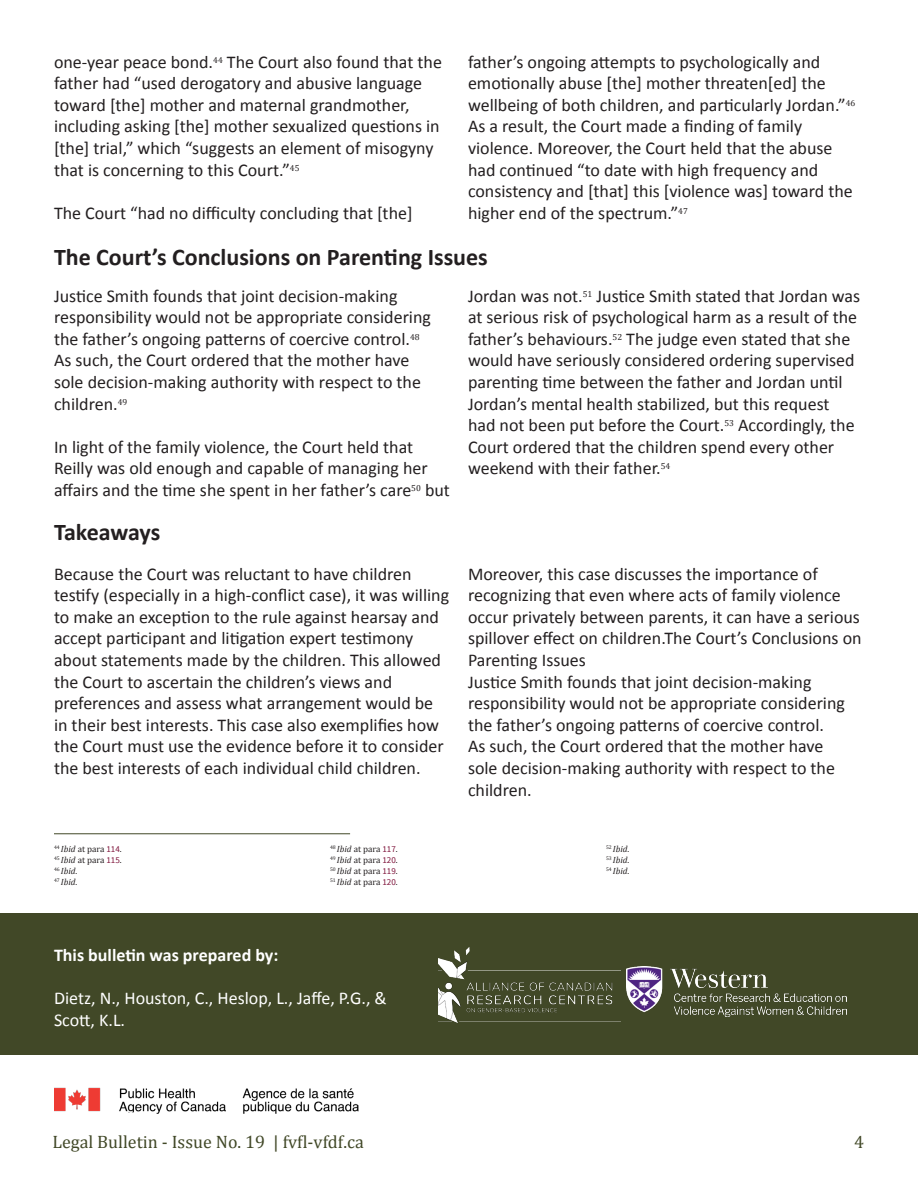
<style>
.page{position:relative;width:918px;height:1188px;background:#fff}
.page>*{position:absolute;margin:0;border:0;box-sizing:border-box;transform-origin:0 0}
.t1{font:700 24px "Calibri";color:#231f20}
.t2{font:18px/21.6px "Calibri";color:#231f20}
.t3{font:18px/21.6px "Calibri";color:#fff}
.t4{font:18px "Cambria";color:#414827}
.t5{font:700 18px "Calibri";color:#fff}
.endnotes{font:9px "Cambria";color:#231f20}
.endnotes-2{font:italic 9px "Cambria";color:#231f20}
.s1{font-style:italic}
.s2{font-family:"Source Sans Pro";color:#7f143b}
</style>
<div class="page">
<div style="left:0;top:914px;width:918px;height:141px;background:#414827"></div>
<img style="left:54px;top:1087px;width:304px;height:27px">
<img style="left:439px;top:947px;width:182px;height:76px">
<img style="left:626px;top:967px;width:221px;height:50px">
<hr style="left:54px;top:833px;width:296px;height:1px;background:#414827">
<p class="t2" style="left:54px;top:50px;width:389px">one-year peace bond.<sup>44</sup> The Court also found that the father had “used derogatory and abusive language toward [the] mother and maternal grandmother, including asking [the] mother sexualized questions in [the] trial,” which “suggests an element of misogyny that is concerning to this Court.”<sup>45</sup></p>
<p class="t2" style="left:54px;top:201px;width:360px">The Court “had no difficulty concluding that [the]</p>
<p class="t2" style="left:468px;top:50px;width:389px">father’s ongoing attempts to psychologically and emotionally abuse [the] mother threaten[ed] the wellbeing of both children, and particularly Jordan.”<sup>46<br></sup>As a result, the Court made a finding of family violence. Moreover, the Court held that the abuse had continued “to date with high frequency and consistency and [that] this [violence was] toward the higher end of the spectrum.”<sup>47</sup></p>
<p class="t1" style="left:54px;top:240px;width:435px">The Court’s Conclusions on Parenting Issues</p>
<p class="t2" style="left:54px;top:284px;width:379px">Justice Smith founds that joint decision-making responsibility would not be appropriate considering the father’s ongoing patterns of coercive control.<sup>48<br></sup>As such, the Court ordered that the mother have sole decision-making authority with respect to the children.<sup>49</sup></p>
<p class="t2" style="left:54px;top:435px;width:397px">In light of the family violence, the Court held that<br>Reilly was old enough and capable of managing her affairs and the time she spent in her father’s care<sup>50</sup> but</p>
<p class="t2" style="left:468px;top:284px;width:394px">Jordan was not.<sup>51</sup> Justice Smith stated that Jordan was at serious risk of psychological harm as a result of the father’s behaviours.<sup>52</sup> The judge even stated that she would have seriously considered ordering supervised parenting time between the father and Jordan until Jordan’s mental health stabilized, but this request had not been put before the Court.<sup>53</sup> Accordingly, the Court ordered that the children spend every other weekend with their father.<sup>54</sup></p>
<p class="t1" style="left:54px;top:515px;width:108px">Takeaways</p>
<p class="t2" style="left:54px;top:562px;width:397px">Because the Court was reluctant to have children testify (especially in a high-conflict case), it was willing to make an exception to the rule against hearsay and accept participant and litigation expert testimony about statements made by the children. This allowed the Court to ascertain the children’s views and preferences and assess what arrangement would be in their best interests. This case also exemplifies how the Court must use the evidence before it to consider the best interests of each individual child children.</p>
<p class="t2" style="left:468px;top:562px;width:394px">Moreover, this case discusses the importance of recognizing that even where acts of family violence occur privately between parents, it can have a serious</p>
<p class="t2" style="left:468px;top:627px;width:395px">spillover effect on children.The Court’s Conclusions on<br>Parenting Issues</p>
<p class="t2" style="left:468px;top:670px;width:379px">Justice Smith founds that joint decision-making responsibility would not be appropriate considering the father’s ongoing patterns of coercive control.<br>As such, the Court ordered that the mother have sole decision-making authority with respect to the children.</p>
<p class="endnotes" style="left:54px;top:844px;width:69px"><sup>44</sup> <span class="s1">Ibid</span> at para <span class="s2">114</span>.</p>
<p class="endnotes" style="left:54px;top:854px;width:69px"><sup>45</sup> <span class="s1">Ibid</span> at para <span class="s2">115</span>.</p>
<p class="endnotes-2" style="left:54px;top:865px;width:25px"><sup>46</sup> Ibid.</p>
<p class="endnotes-2" style="left:54px;top:876px;width:25px"><sup>47</sup> Ibid.</p>
<p class="endnotes" style="left:330px;top:844px;width:69px"><sup>48</sup> <span class="s1">Ibid</span> at para <span class="s2">117</span>.</p>
<p class="endnotes" style="left:330px;top:854px;width:69px"><sup>49</sup> <span class="s1">Ibid</span> at para <span class="s2">120</span>.</p>
<p class="endnotes" style="left:330px;top:865px;width:69px"><sup>50</sup> <span class="s1">Ibid</span> at para <span class="s2">119</span>.</p>
<p class="endnotes" style="left:330px;top:876px;width:69px"><sup>51</sup> <span class="s1">Ibid</span> at para <span class="s2">120</span>.</p>
<p class="t5" style="left:54px;top:942px;width:226px">This bulletin was prepared by:</p>
<p class="t3" style="left:54px;top:987px;width:334px">Dietz, N., Houston, C., Heslop, L., Jaffe, P.G., &amp;<br>Scott, K.L.</p>
<p class="endnotes-2" style="left:606px;top:844px;width:25px"><sup>52</sup> Ibid.</p>
<p class="endnotes-2" style="left:606px;top:854px;width:25px"><sup>53</sup> Ibid.</p>
<p class="endnotes-2" style="left:606px;top:865px;width:25px"><sup>54</sup> Ibid.</p>
<p class="t4" style="left:52px;top:1131px;width:313px">Legal Bulletin - Issue No. 19 | fvfl-vfdf.ca</p>
<p class="t4" style="left:854px;top:1131px;width:11px">4</p>
</div>
